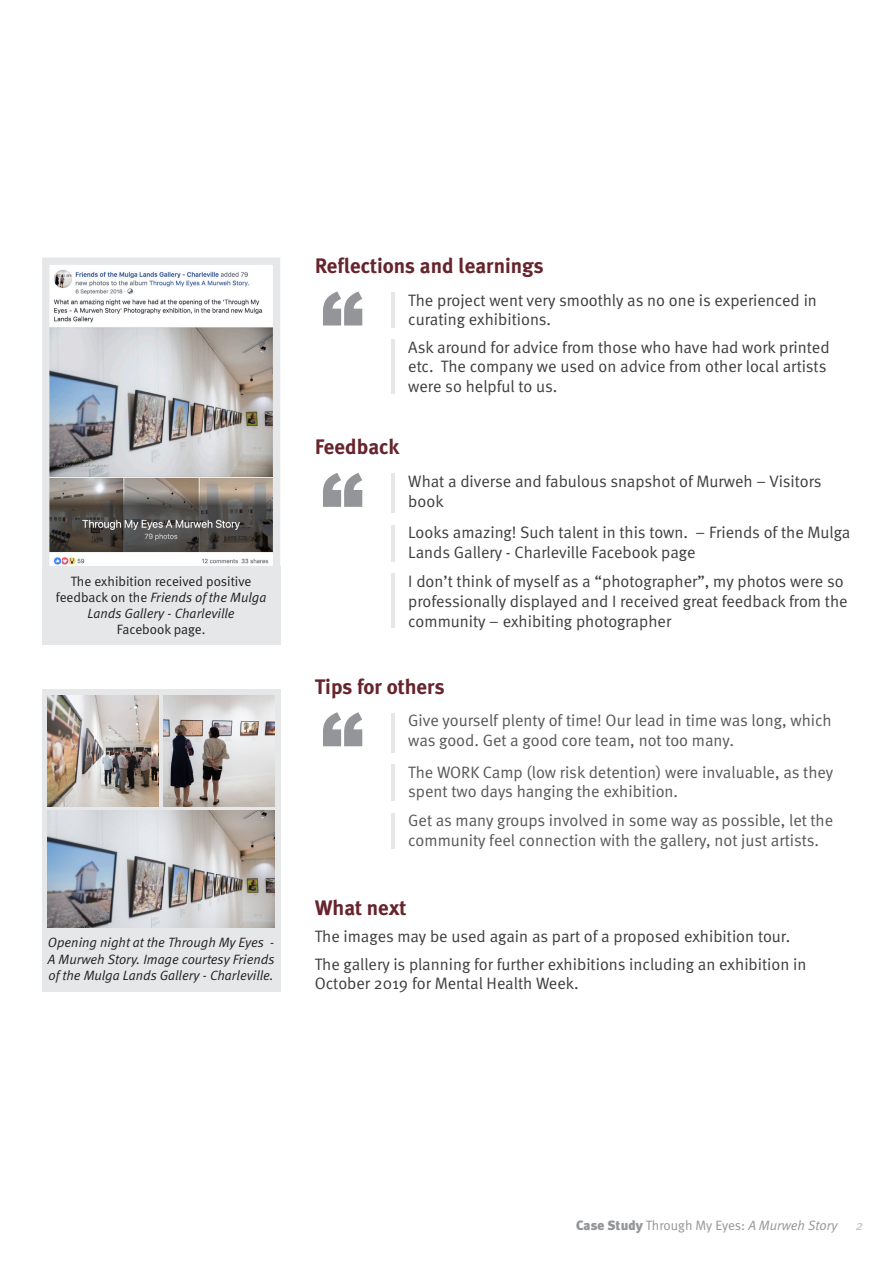
<style>
.page{position:relative;width:893px;height:1263px;background:#fff}
.page>*{position:absolute;margin:0;border:0;box-sizing:border-box;transform-origin:0 0}
.t1{font:900 85.5px "Arial";color:#939598}
.t2{font:700 21px "Meta Plus";color:#67242c}
.What_paragraph{font:16.5px/19.8px "Meta Normal";color:#3e3e3f}
.Tips_for_others{font:16.5px/19.8px "Meta Normal";color:#57585a}
.t3{font:italic 13.5px/16.2px "Meta Normal";color:#231f20;text-align:justify}
.t4{font:13.5px/16.2px "Meta Normal";color:#231f20;text-align:center}
.t5{font:13.5px "Meta Normal";letter-spacing:-.005em;color:#939598}
.t6{font:italic 13.5px "Meta Normal";color:#bcbdc0}
.s1{font-style:italic}
.s2{font-family:"Meta Plus";font-weight:900}
</style>
<div class="page">
<hr style="left:392px;top:292px;width:3px;height:35px;background:#e6e7e9">
<hr style="left:392px;top:339px;width:3px;height:55px;background:#e6e7e9">
<hr style="left:392px;top:474px;width:3px;height:39px;background:#e6e7e9">
<hr style="left:392px;top:525px;width:3px;height:37px;background:#e6e7e9">
<hr style="left:392px;top:574px;width:3px;height:54px;background:#e6e7e9">
<hr style="left:392px;top:713px;width:3px;height:40px;background:#e6e7e9">
<hr style="left:392px;top:765px;width:3px;height:36px;background:#e6e7e9">
<hr style="left:392px;top:813px;width:3px;height:36px;background:#e6e7e9">
<img style="left:50px;top:270px;width:222px;height:295px">
<div style="left:42px;top:258px;width:238px;height:315px;border:7px solid #e6e7e9"></div>
<div style="left:42px;top:567px;width:238px;height:78px;background:#e6e7e9"></div>
<div style="left:42px;top:689px;width:238px;height:246px;background:#e6e7e9"></div>
<img style="left:164px;top:695px;width:111px;height:111px">
<img style="left:48px;top:695px;width:111px;height:111px">
<img style="left:48px;top:810px;width:226px;height:118px">
<div style="left:42px;top:928px;width:238px;height:64px;background:#e6e7e9"></div>
<p class="t4" style="left:56px;top:573px;width:212px">The exhibition received positive feedback on the <span class="s1">Friends of the Mulga<br>Lands Gallery - Charleville<br></span>Facebook page.</p>
<p class="t3" style="left:48px;top:934px;width:228px">Opening night at the Through My Eyes - A Murweh Story. Image courtesy Friends of the Mulga Lands Gallery - Charleville.</p>
<p class="t2" style="left:315px;top:253px;width:231px">Reflections and learnings</p>
<p class="t1" style="left:321px;top:261px;width:44px">“</p>
<p class="What_paragraph" style="left:408px;top:290px;width:410px">The project went very smoothly as no one is experienced in curating exhibitions.</p>
<p class="What_paragraph" style="left:408px;top:337px;width:423px">Ask around for advice from those who have had work printed etc. The company we used on advice from other local artists were so helpful to us.</p>
<p class="t2" style="left:315px;top:435px;width:86px">Feedback</p>
<p class="t1" style="left:321px;top:442px;width:44px">“</p>
<p class="What_paragraph" style="left:408px;top:471px;width:415px">What a diverse and fabulous snapshot of Murweh – Visitors book</p>
<p class="What_paragraph" style="left:408px;top:522px;width:444px">Looks amazing! Such talent in this town. – Friends of the Mulga<br>Lands Gallery - Charleville Facebook page</p>
<p class="What_paragraph" style="left:408px;top:571px;width:441px">I don’t think of myself as a “photographer”, my photos were so professionally displayed and I received great feedback from the community – exhibiting photographer</p>
<p class="t2" style="left:315px;top:674px;width:131px">Tips for others</p>
<p class="t1" style="left:321px;top:682px;width:44px">“</p>
<p class="Tips_for_others" style="left:408px;top:710px;width:425px">Give yourself plenty of time! Our lead in time was long, which was good. Get a good core team, not too many.</p>
<p class="Tips_for_others" style="left:408px;top:762px;width:427px">The WORK Camp (low risk detention) were invaluable, as they spent two days hanging the exhibition.</p>
<p class="Tips_for_others" style="left:408px;top:810px;width:426px">Get as many groups involved in some way as possible, let the community feel connection with the gallery, not just artists.</p>
<p class="t2" style="left:315px;top:895px;width:93px">What next</p>
<p class="What_paragraph" style="left:315px;top:926px;width:477px">The images may be used again as part of a proposed exhibition tour.</p>
<p class="What_paragraph" style="left:315px;top:954px;width:493px">The gallery is planning for further exhibitions including an exhibition in<br>October 2019 for Mental Health Week.</p>
<p class="t5" style="left:576px;top:1217px;width:263px"><span class="s2">Case Study</span> Through My Eyes: <span class="s1">A Murweh Story</span></p>
<p class="t6" style="left:856px;top:1217px;width:9px">2</p>
</div>
